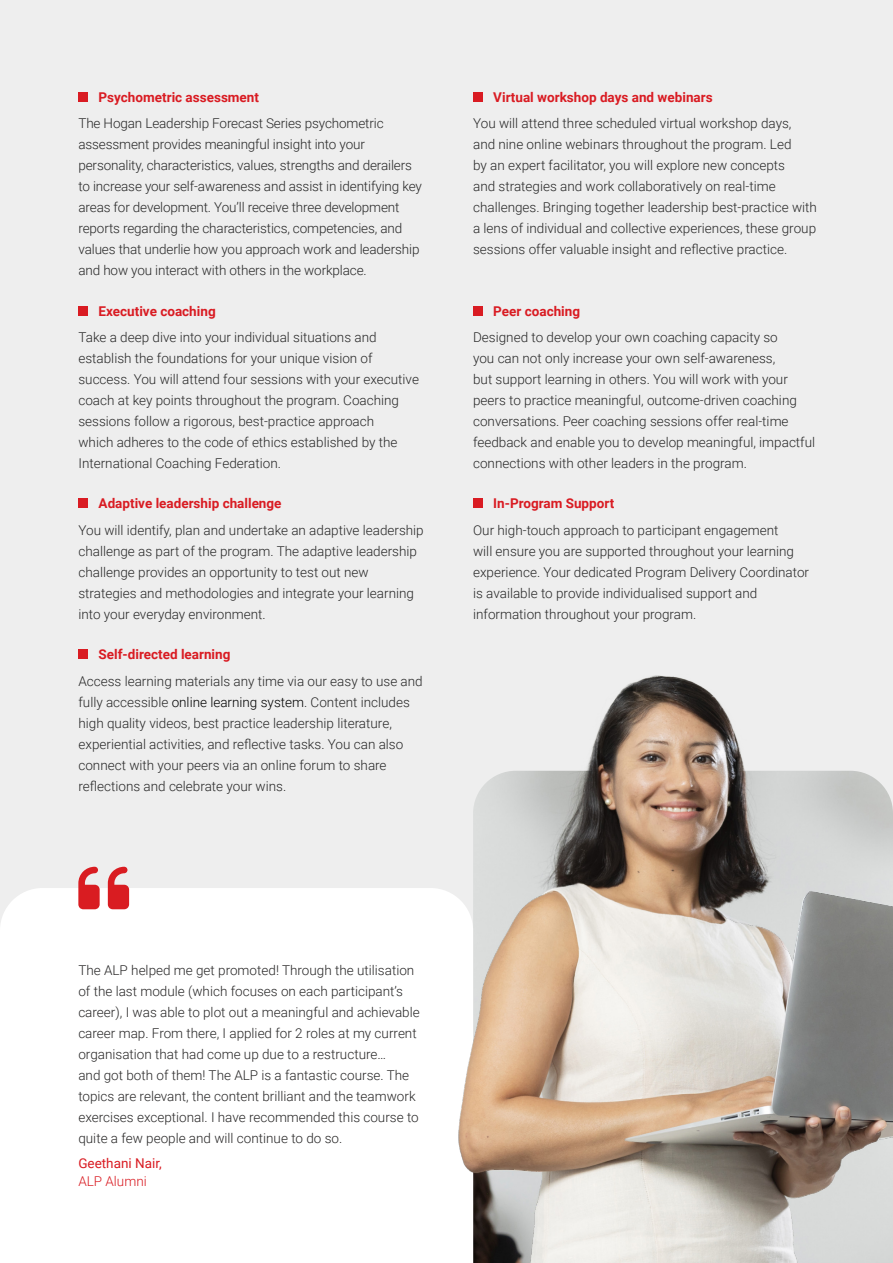
<style>
.page{position:relative;width:893px;height:1263px;background:#eee}
.page>*{position:absolute;margin:0;border:0;box-sizing:border-box;transform-origin:0 0}
.t1{font:300 13.5px/21px "Roboto";color:#272727}
.t2{font:300 13.5px/21px "Roboto";color:#282727}
.t3{font:700 13.5px "Roboto";color:#d91b22}
.t4{font:13.5px "Roboto";color:#d91b22}
.t5{font:300 13.5px "Roboto";color:#d91b22}
.s1{color:#000}
</style>
<div class="page">
<div style="left:0;top:888px;width:446px;height:375px;background:#fff"></div>
<svg style="left:78px;top:867px;width:51px;height:42px"></svg>
<img style="left:446px;top:675px;width:447px;height:588px">
<div style="left:78px;top:92px;width:10px;height:10px;background:#d91b22"></div>
<div style="left:78px;top:306px;width:10px;height:9px;background:#d91b22"></div>
<div style="left:78px;top:498px;width:10px;height:10px;background:#d91b22"></div>
<div style="left:78px;top:649px;width:10px;height:10px;background:#d91b22"></div>
<div style="left:473px;top:92px;width:10px;height:10px;background:#d91b22"></div>
<div style="left:473px;top:306px;width:10px;height:9px;background:#d91b22"></div>
<div style="left:473px;top:498px;width:10px;height:10px;background:#d91b22"></div>
<p class="t3" style="left:99px;top:88px;width:162px">Psychometric assessment</p>
<p class="t1" style="left:78px;top:112px;width:345px">The Hogan Leadership Forecast Series psychometric assessment provides meaningful insight into your personality, characteristics, values, strengths and derailers to increase your self-awareness and assist in identifying key areas for development. You’ll receive three development reports regarding the characteristics, competencies, and values that underlie how you approach work and leadership and how you interact with others in the workplace.</p>
<p class="t3" style="left:99px;top:301px;width:119px">Executive coaching</p>
<p class="t1" style="left:78px;top:326px;width:342px">Take a deep dive into your individual situations and establish the foundations for your unique vision of success. You will attend four sessions with your executive coach at key points throughout the program. Coaching sessions follow a rigorous, best-practice approach<br>which adheres to the code of ethics established by the International Coaching Federation.</p>
<p class="t3" style="left:493px;top:88px;width:221px">Virtual workshop days and webinars</p>
<p class="t1" style="left:473px;top:113px;width:345px">You will attend three scheduled virtual workshop days, and nine online webinars throughout the program. Led<br>by an expert facilitator, you will explore new concepts<br>and strategies and work collaboratively on real-time challenges. Bringing together leadership best-practice with a lens of individual and collective experiences, these group sessions offer valuable insight and reflective practice.</p>
<p class="t3" style="left:493px;top:301px;width:88px">Peer coaching</p>
<p class="t1" style="left:473px;top:326px;width:344px">Designed to develop your own coaching capacity so<br>you can not only increase your own self-awareness,<br>but support learning in others. You will work with your peers to practice meaningful, outcome-driven coaching conversations. Peer coaching sessions offer real-time feedback and enable you to develop meaningful, impactful connections with other leaders in the program.</p>
<p class="t3" style="left:99px;top:494px;width:184px">Adaptive leadership challenge</p>
<p class="t3" style="left:493px;top:494px;width:122px">In-Program Support</p>
<p class="t1" style="left:78px;top:519px;width:347px">You will identify, plan and undertake an adaptive leadership challenge as part of the program. The adaptive leadership challenge provides an opportunity to test out new strategies and methodologies and integrate your learning into your everyday environment.</p>
<p class="t1" style="left:473px;top:519px;width:338px">Our high-touch approach to participant engagement<br>will ensure you are supported throughout your learning experience. Your dedicated Program Delivery Coordinator is available to provide individualised support and information throughout your program.</p>
<p class="t3" style="left:99px;top:645px;width:133px">Self-directed learning</p>
<p class="t1" style="left:78px;top:670px;width:346px">Access learning materials any time via our easy to use and fully accessible <span class="s1">online learning system</span>. Content includes high quality videos, best practice leadership literature, experiential activities, and reflective tasks. You can also connect with your peers via an online forum to share reflections and celebrate your wins.</p>
<p class="t2" style="left:78px;top:959px;width:343px">The ALP helped me get promoted! Through the utilisation of the last module (which focuses on each participant’s career), I was able to plot out a meaningful and achievable career map. From there, I applied for 2 roles at my current organisation that had come up due to a restructure…<br>and got both of them! The ALP is a fantastic course. The topics are relevant, the content brilliant and the teamwork exercises exceptional. I have recommended this course to quite a few people and will continue to do so.</p>
<p class="t4" style="left:78px;top:1154px;width:85px">Geethani Nair,</p>
<p class="t5" style="left:78px;top:1172px;width:70px">ALP Alumni</p>
</div>
